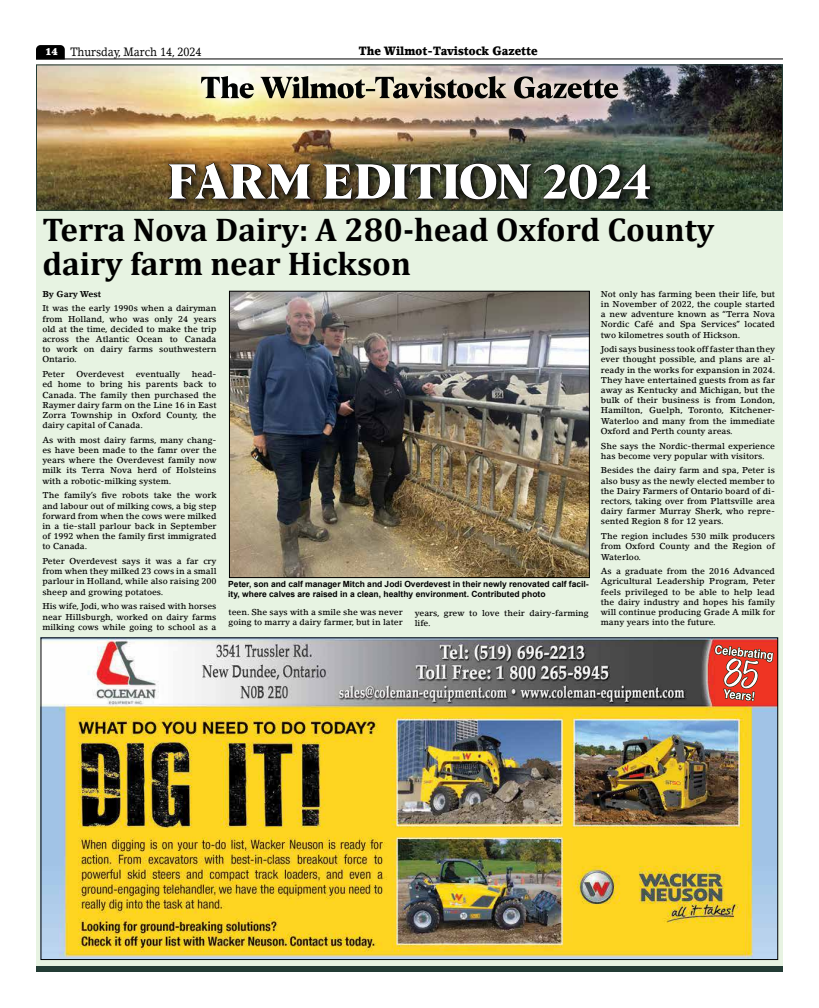
<style>
.page{position:relative;width:819px;height:1008px;background:#fff}
.page>*{position:absolute;margin:0;border:0;box-sizing:border-box;transform-origin:0 0}
.t1{font:700 33px/34px "Cambria";color:#000}
.t2{font:900 12px "Lino Letter Std";color:#000;scale:.9 1}
.t3{font:12px "Lino Letter Std";color:#000;scale:.9 1}
.t4{font:500 8.5px/10.2px "Lino Letter Std";color:#000;text-align:justify}
.t5{font:700 8.5px/10.2px "Arial";color:#000}
.t6{font:700 8.5px "Lino Letter Std";color:#000}
.s1{font-weight:900;font-size:10px;color:#fff}
</style>
<div class="page">
<svg style="left:36px;top:45px;width:29px;height:13px"></svg>
<hr style="left:36px;top:58px;width:747px;height:1px;background:#000">
<div style="left:36px;top:64px;width:747px;height:902px;background:#e7f3e2"></div>
<img style="left:38px;top:66px;width:743px;height:143px">
<img style="left:194px;top:162px;width:403px;height:38px">
<img style="left:195px;top:163px;width:402px;height:36px">
<div style="left:36px;top:64px;width:747px;height:147px;border:1px solid #233c35"></div>
<div style="left:36px;top:966px;width:747px;height:6px;background:#233c35"></div>
<img style="left:231px;top:293px;width:357px;height:283px">
<div style="left:229px;top:291px;width:361px;height:287px;border:1px solid #000"></div>
<img style="left:43px;top:640px;width:733px;height:318px">
<img style="left:714px;top:646px;width:47px;height:13px">
<h2 class="t3" style="left:45px;top:44px;width:175px"><span class="s1">14</span> Thursday, March 14, 2024</h2>
<h2 class="t2" style="left:359px;top:43px;width:201px">The Wilmot-Tavistock Gazette</h2>
<h1 class="t1" style="left:42px;top:212px;width:673px">Terra Nova Dairy: A 280-head Oxford County dairy farm near Hickson</h1>
<p class="t6" style="left:42px;top:289px;width:60px">By Gary West</p>
<p class="t4" style="left:42px;top:303px;width:176px">It was the early 1990s when a dairyman from Holland, who was only 24 years old at the time, decided to make the trip across the Atlantic Ocean to Canada to work on dairy farms southwestern Ontario.</p>
<p class="t4" style="left:42px;top:369px;width:24px">Peter</p>
<p class="t4" style="left:76px;top:369px;width:49px">Overdevest</p>
<p class="t4" style="left:136px;top:369px;width:46px">eventually</p>
<p class="t4" style="left:42px;top:369px;width:176px;text-indent:149px">head&shy;ed home to bring his parents back to Canada. The family then purchased the Raymer dairy farm on the Line 16 in East Zorra Township in Oxford County, the dairy capital of Canada.</p>
<p class="t4" style="left:42px;top:435px;width:176px">As with most dairy farms, many chang&shy;es have been made to the famr over the years where the Overdevest family now milk its Terra Nova herd of Holsteins with a robotic-milking system.</p>
<p class="t4" style="left:42px;top:490px;width:176px">The family’s five robots take the work and labour out of milking cows, a big step forward from when the cows were milked in a tie-stall parlour back in September of 1992 when the family first immigrated to Canada.</p>
<p class="t4" style="left:42px;top:556px;width:176px">Peter Overdevest says it was a far cry from when they milked 23 cows in a small parlour in Holland, while also raising 200 sheep and growing potatoes.</p>
<p class="t4" style="left:42px;top:601px;width:176px">His wife, Jodi, who was raised with horses near Hillsburgh, worked on dairy farms milking cows while going to school as a</p>
<p class="t4" style="left:229px;top:607px;width:176px">teen. She says with a smile she was never going to marry a dairy farmer, but in later</p>
<p class="t4" style="left:415px;top:608px;width:176px">years, grew to love their dairy-farming life.</p>
<p class="t5" style="left:228px;top:579px;width:362px">Peter, son and calf manager Mitch and Jodi Overdevest in their newly renovated calf facil&shy;ity, where calves are raised in a clean, healthy environment. Contributed photo</p>
<p class="t4" style="left:601px;top:289px;width:176px">Not only has farming been their life, but in November of 2022, the couple started a new adventure known as “Terra Nova Nordic Café and Spa Services” located two kilometres south of Hickson.</p>
<p class="t4" style="left:601px;top:344px;width:176px">Jodi says business took off faster than they ever thought possible, and plans are al&shy;ready in the works for expansion in 2024.<br>They have entertained guests from as far away as Kentucky and Michigan, but the bulk of their business is from London, Hamilton, Guelph, Toronto, Kitchener-Waterloo and many from the immediate Oxford and Perth county areas.</p>
<p class="t4" style="left:601px;top:440px;width:176px">She says the Nordic-thermal experience has become very popular with visitors.</p>
<p class="t4" style="left:601px;top:465px;width:176px">Besides the dairy farm and spa, Peter is also busy as the newly elected member to the Dairy Farmers of Ontario board of di&shy;rectors, taking over from Plattsville area dairy farmer Murray Sherk, who repre&shy;sented Region 8 for 12 years.</p>
<p class="t4" style="left:601px;top:531px;width:176px">The region includes 530 milk producers from Oxford County and the Region of Waterloo.</p>
<p class="t4" style="left:601px;top:566px;width:176px">As a graduate from the 2016 Advanced Agricultural Leadership Program, Peter feels privileged to be able to help lead the dairy industry and hopes his family will continue producing Grade A milk for many years into the future.</p>
</div>
